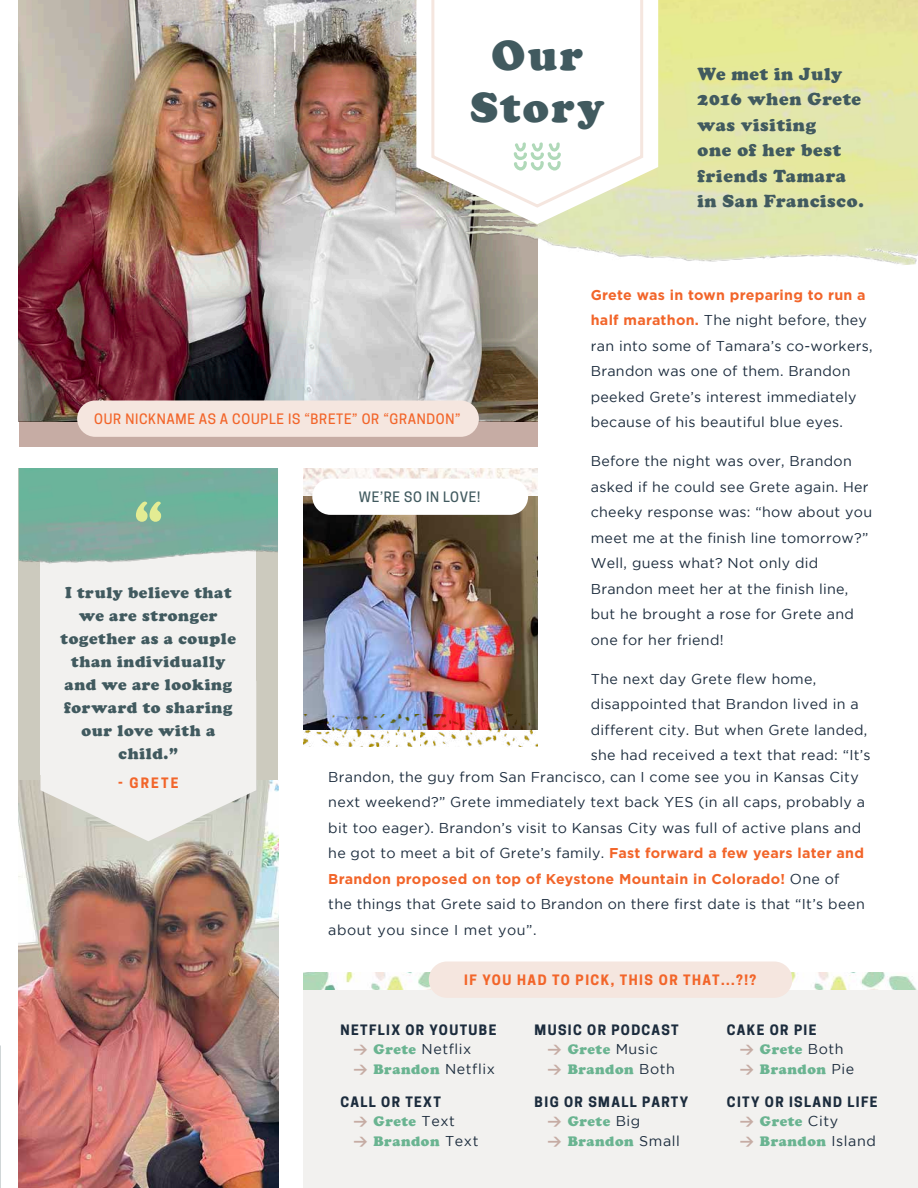
<style>
.page{position:relative;width:918px;height:1188px;background:#fff}
.page>*{position:absolute;margin:0;border:0;box-sizing:border-box;transform-origin:0 0}
.t1{font:900 52.5px "Cooper";color:#e3ec93}
.t2{font:900 43.5px/52.2px "Cooper";letter-spacing:.055em;color:#415a5f;text-align:center}
.t3{font:900 18px/25.5px "Cooper";letter-spacing:.04em;color:#415a5f}
.t4{font:900 16.2px/23px "Cooper";letter-spacing:.04em;color:#415a5f;text-align:center}
.t5{font:14.25px/25.5px "Gotham";letter-spacing:.02em;color:#1c2c3d}
.t6{font:900 14.25px/19.5px "Cooper";letter-spacing:.04em;color:#6ab491}
.t7{font:14.25px "Gotham";letter-spacing:.04em;color:#1c2c3d}
.t8{font:700 13.5px "Cooper Hewitt";letter-spacing:.1em;color:#1c2c3d}
.t9{font:500 13.5px "Cooper Hewitt";letter-spacing:.05em;color:#f2652a}
.t10{font:700 13.5px "Cooper Hewitt";letter-spacing:.11em;color:#f2652a}
.t11{font:500 13.5px "Cooper Hewitt";letter-spacing:.05em;color:#415a5f}
.s1{font-weight:700;color:#f2652a}
.s2{font-family:"Pointers";color:#c6aca4}
.s3{font-family:"Cooper";font-weight:900;color:#6ab491}
.s4{font-family:"Pointers";font-weight:400;color:#c6aca4}
.s5{font-family:"Gotham";font-weight:400;color:#1c2c3d}
</style>
<div class="page">
<img style="left:303px;top:468px;width:234px;height:29px">
<img style="left:19px;top:0;width:518px;height:421px">
<div style="left:19px;top:421px;width:518px;height:25px;background:#c6aca4"></div>
<img style="left:444px;top:0;width:474px;height:266px">
<svg style="left:416px;top:0;width:242px;height:224px"></svg>
<svg style="left:429px;top:0;width:216px;height:209px"></svg>
<svg style="left:433px;top:0;width:209px;height:206px"></svg>
<div style="left:19px;top:468px;width:259px;height:720px;background:#cccabe"></div>
<img style="left:19px;top:780px;width:259px;height:408px">
<img style="left:303px;top:497px;width:234px;height:217px">
<svg style="left:40px;top:775px;width:216px;height:66px"></svg>
<div style="left:40px;top:500px;width:216px;height:275px;background:#f2f1ef"></div>
<img style="left:19px;top:468px;width:259px;height:96px">
<div style="left:303px;top:980px;width:615px;height:208px;background:#f2f1ef"></div>
<div style="left:312px;top:479px;width:216px;height:36px;background:#fff;border-radius:18px"></div>
<div style="left:77px;top:401px;width:402px;height:36px;background:#f5e6df;border-radius:18px"></div>
<img style="left:303px;top:972px;width:615px;height:18px">
<div style="left:429px;top:962px;width:363px;height:36px;background:#f5e6df;border-radius:18px"></div>
<img style="left:303px;top:714px;width:234px;height:33px">
<h2 class="t2" style="left:470px;top:29px;width:136px">Our<br>Story</h2>
<p class="t3" style="left:698px;top:61px;width:168px">We met in July<br>2016 when Grete was visiting<br>one of her best friends Tamara in San Francisco.</p>
<p class="t5" style="left:591px;top:282px;width:283px"><span class="s1">Grete was in town preparing to run a half marathon.</span> The night before, they ran into some of Tamara’s co-workers, Brandon was one of them. Brandon peeked Grete’s interest immediately because of his beautiful blue eyes.</p>
<p class="t5" style="left:591px;top:448px;width:283px">Before the night was over, Brandon asked if he could see Grete again. Her cheeky response was: “how about you meet me at the finish line tomorrow?”<br>Well, guess what? Not only did<br>Brandon meet her at the finish line, but he brought a rose for Grete and one for her friend!</p>
<p class="t5" style="left:591px;top:666px;width:281px">The next day Grete flew home, disappointed that Brandon lived in a different city. But when Grete landed, she had received a text that read: “It’s</p>
<p class="t9" style="left:94px;top:411px;width:368px">OUR NICKNAME AS A COUPLE IS “BRETE” OR “GRANDON”</p>
<p class="t11" style="left:359px;top:489px;width:123px">WE’RE SO IN LOVE!</p>
<h1 class="t1" style="left:134px;top:489px;width:31px">“</h1>
<p class="t4" style="left:61px;top:581px;width:177px">I truly believe that we are stronger together as a couple than individually and we are looking forward to sharing our love with a child.”</p>
<p class="t10" style="left:118px;top:775px;width:62px">- GRETE</p>
<p class="t5" style="left:328px;top:764px;width:538px">Brandon, the guy from San Francisco, can I come see you in Kansas City next weekend?” Grete immediately text back YES (in all caps, probably a bit too eager). Brandon’s visit to Kansas City was full of active plans and he got to meet a bit of Grete’s family. <span class="s1">Fast forward a few years later and Brandon proposed on top of Keystone Mountain in Colorado!</span> One of the things that Grete said to Brandon on there first date is that “It’s been about you since I met you”.</p>
<p class="t10" style="left:464px;top:972px;width:294px">IF YOU HAD TO PICK, THIS OR THAT...?!?</p>
<p class="t8" style="left:341px;top:1022px;width:157px">NETFLIX OR YOUTUBE</p>
<p class="t7" style="left:354px;top:1042px;width:119px"><span class="s2">1</span> <span class="s3">Grete</span> Netflix</p>
<p class="t6" style="left:354px;top:1059px;width:142px"><span class="s4">1</span> Brandon <span class="s5">Netflix</span></p>
<p class="t8" style="left:341px;top:1094px;width:102px">CALL OR TEXT</p>
<p class="t6" style="left:354px;top:1112px;width:126px"><span class="s4">1</span> Grete <span class="s5">Text<br></span><span class="s4">1</span> Brandon <span class="s5">Text</span></p>
<p class="t8" style="left:535px;top:1022px;width:146px">MUSIC OR PODCAST</p>
<p class="t6" style="left:548px;top:1040px;width:128px"><span class="s4">1</span> Grete <span class="s5">Music<br></span><span class="s4">1</span> Brandon <span class="s5">Both</span></p>
<p class="t8" style="left:535px;top:1094px;width:155px">BIG OR SMALL PARTY</p>
<p class="t6" style="left:548px;top:1112px;width:133px"><span class="s4">1</span> Grete <span class="s5">Big<br></span><span class="s4">1</span> Brandon <span class="s5">Small</span></p>
<p class="t8" style="left:727px;top:1022px;width:91px">CAKE OR PIE</p>
<p class="t6" style="left:740px;top:1040px;width:115px"><span class="s4">1</span> Grete <span class="s5">Both<br></span><span class="s4">1</span> Brandon <span class="s5">Pie</span></p>
<p class="t8" style="left:727px;top:1094px;width:152px">CITY OR ISLAND LIFE</p>
<p class="t6" style="left:740px;top:1112px;width:137px"><span class="s4">1</span> Grete <span class="s5">City<br></span><span class="s4">1</span> Brandon <span class="s5">Island</span></p>
</div>
